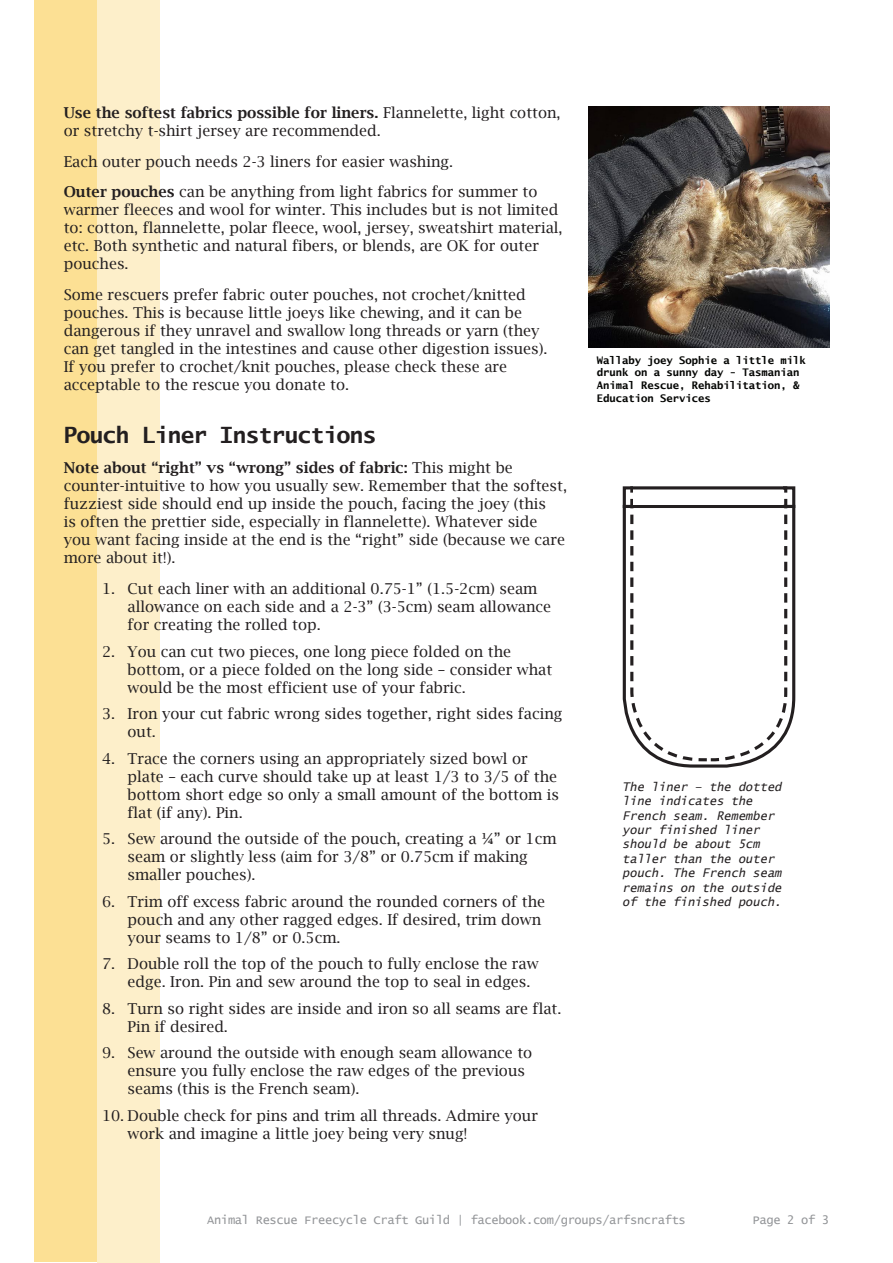
<style>
.page{position:relative;width:893px;height:1263px;background:#fff}
.page>*{position:absolute;margin:0;border:0;box-sizing:border-box;transform-origin:0 0}
.Paragraph_Style_1{font:700 22.5px "Lucida Sans Typewriter";letter-spacing:-.025em;color:#231f20}
.t1{font:15px/18px "Lucida Bright";color:#231f20}
.t2{font:italic 12px/14.4px "Lucida Sans Typewriter";color:#231f20}
.t3{font:12px "Lucida Console";letter-spacing:-.025em;color:#939598}
.t4{font:700 10.5px/12.6px "Lucida Sans Typewriter";color:#040503}
.s1{font-weight:600}
</style>
<div class="page">
<div style="left:35px;top:1px;width:62px;height:1261px;background:#fce094"></div>
<div style="left:97px;top:0;width:62px;height:1262px;background:#fdefca"></div>
<svg style="left:623px;top:486px;width:172px;height:282px"></svg>
<img style="left:588px;top:106px;width:241px;height:241px">
<p class="t1" style="left:64px;top:103px;width:498px"><span class="s1">Use the softest fabrics possible for liners.</span> Flannelette, light cotton, or stretchy t-shirt jersey are recommended.</p>
<p class="t1" style="left:64px;top:152px;width:391px">Each outer pouch needs 2-3 liners for easier washing.</p>
<p class="t1" style="left:64px;top:183px;width:500px"><span class="s1">Outer pouches</span> can be anything from light fabrics for summer to warmer fleeces and wool for winter. This includes but is not limited to: cotton, flannelette, polar fleece, wool, jersey, sweatshirt material, etc. Both synthetic and natural fibers, or blends, are OK for outer pouches.</p>
<p class="t1" style="left:64px;top:286px;width:485px">Some rescuers prefer fabric outer pouches, not crochet/knitted pouches. This is because little joeys like chewing, and it can be dangerous if they unravel and swallow long threads or yarn (they can get tangled in the intestines and cause other digestion issues).<br>If you prefer to crochet/knit pouches, please check these are acceptable to the rescue you donate to.</p>
<p class="Paragraph_Style_1" style="left:64px;top:422px;width:314px">Pouch Liner Instructions</p>
<p class="t1" style="left:64px;top:459px;width:505px"><span class="s1">Note about “right” vs “wrong” sides of fabric:</span> This might be counter-intuitive to how you usually sew. Remember that the softest, fuzziest side should end up inside the pouch, facing the joey (this<br>is often the prettier side, especially in flannelette). Whatever side you want facing inside at the end is the “right” side (because we care more about it!).</p>
<p class="t1" style="left:128px;top:580px;width:425px;text-indent:-26px">1. Cut each liner with an additional 0.75-1” (1.5-2cm) seam allowance on each side and a 2-3” (3-5cm) seam allowance for creating the rolled top.</p>
<p class="t1" style="left:128px;top:642px;width:426px;text-indent:-26px">2. You can cut two pieces, one long piece folded on the bottom, or a piece folded on the long side – consider what would be the most efficient use of your fabric.</p>
<p class="t1" style="left:128px;top:705px;width:436px;text-indent:-26px">3. Iron your cut fabric wrong sides together, right sides facing out.</p>
<p class="t1" style="left:128px;top:749px;width:433px;text-indent:-26px">4. Trace the corners using an appropriately sized bowl or plate – each curve should take up at least 1/3 to 3/5 of the bottom short edge so only a small amount of the bottom is flat (if any). Pin.</p>
<p class="t1" style="left:128px;top:830px;width:430px;text-indent:-26px">5. Sew around the outside of the pouch, creating a ¼” or 1cm seam or slightly less (aim for 3/8” or 0.75cm if making smaller pouches).</p>
<p class="t1" style="left:128px;top:892px;width:419px;text-indent:-26px">6. Trim off excess fabric around the rounded corners of the pouch and any other ragged edges. If desired, trim down your seams to 1/8” or 0.5cm.</p>
<p class="t1" style="left:128px;top:955px;width:413px;text-indent:-26px">7. Double roll the top of the pouch to fully enclose the raw edge. Iron. Pin and sew around the top to seal in edges.</p>
<p class="t1" style="left:128px;top:999px;width:435px;text-indent:-26px">8. Turn so right sides are inside and iron so all seams are flat.<br>Pin if desired.</p>
<p class="t1" style="left:128px;top:1044px;width:406px;text-indent:-26px">9. Sew around the outside with enough seam allowance to ensure you fully enclose the raw edges of the previous seams (this is the French seam).</p>
<p class="t1" style="left:128px;top:1106px;width:412px;text-indent:-26px">10. Double check for pins and trim all threads. Admire your work and imagine a little joey being very snug!</p>
<p class="t4" style="left:597px;top:354px;width:210px">Wallaby joey Sophie a little milk drunk on a sunny day - Tasmanian<br>Animal Rescue, Rehabilitation, &amp;<br>Education Services</p>
<p class="t2" style="left:622px;top:779px;width:161px">The liner – the dotted line indicates the<br>French seam. Remember your finished liner should be about 5cm taller than the outer pouch. The French seam remains on the outside of the finished pouch.</p>
<p class="t3" style="left:207px;top:1214px;width:480px">Animal Rescue Freecycle Craft Guild | facebook.com/groups/arfsncrafts</p>
<p class="t3" style="left:753px;top:1214px;width:78px">Page 2 of 3</p>
</div>
